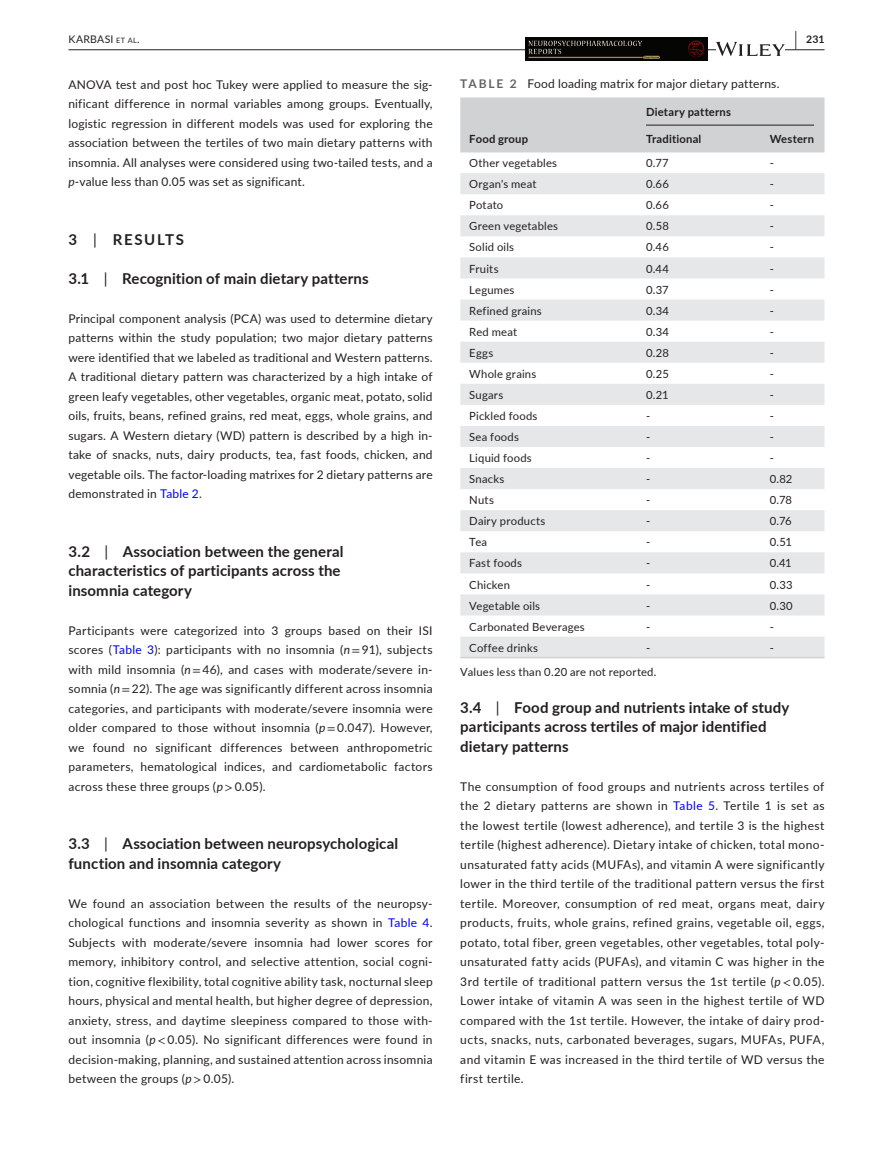
<style>
.page{position:relative;width:893px;height:1174px;background:#fff}
.page>*{position:absolute;margin:0;border:0;box-sizing:border-box;transform-origin:0 0}
.t1{font:700 15px/19.5px "Lato";letter-spacing:.005em;color:#231f20}
.t2{font:700 15px "Lato";letter-spacing:.105em;color:#231f20}
.t3{font:12px/19.5px "Lato";letter-spacing:.02em;color:#231f20;text-align:justify}
.t4{font:11.25px "Lato";letter-spacing:.015em;color:#231f20}
.t5{font:700 11.25px "Lato";letter-spacing:.02em;color:#231f20}
.t6{font:10.5px "Lato";letter-spacing:.025em;color:#231f20}
.t7{font:700 10.5px "Lato";color:#231f20}
.s1{font-size:7.35px}
.s2{font-size:19.5px}
.s3{font-style:italic}
.s4{font-weight:700;color:#636366}
.s5{font-weight:400}
.s6{color:#00f}
.s7{font-family:"STIX"}
</style>
<div class="page">
<hr style="left:68px;top:49px;width:756px;height:1px;background:#231f20">
<img style="left:525px;top:37px;width:183px;height:24px">
<svg style="left:716px;top:42px;width:69px;height:14px"></svg>
<div style="left:460px;top:97px;width:364px;height:55px;background:#d1d2d4"></div>
<svg style="left:460px;top:173px;width:364px;height:484px;fill:#eaebed"></svg>
<hr style="left:460px;top:657px;width:177px;height:1px;background:#d1d2d4">
<hr style="left:637px;top:657px;width:124px;height:1px;background:#d1d2d4">
<hr style="left:761px;top:657px;width:63px;height:1px;background:#d1d2d4">
<hr style="left:646px;top:125px;width:168px;height:1px;background:#231f20">
<p class="t6" style="left:68px;top:31px;width:73px">KARBASI <span class="s1">et al</span>.</p>
<p class="t7" style="left:795px;top:31px;width:31px"><span class="s2">|</span> 231</p>
<p class="t3" style="left:68px;top:74px;width:366px">ANOVA test and post hoc Tukey were applied to measure the sig&shy;nificant difference in normal variables among groups. Eventually, logistic regression in different models was used for exploring the association between the tertiles of two main dietary patterns with insomnia. All analyses were considered using two-tailed tests, and a <span class="s3">p</span>-value less than 0.05 was set as significant.</p>
<p class="t3" style="left:460px;top:73px;width:321px"><span class="s4">TABLE 2</span> Food loading matrix for major dietary patterns.</p>
<p class="t5" style="left:646px;top:103px;width:87px">Dietary patterns</p>
<p class="t5" style="left:469px;top:131px;width:60px">Food group</p>
<p class="t5" style="left:646px;top:131px;width:57px">Traditional</p>
<p class="t5" style="left:770px;top:131px;width:46px">Western</p>
<p class="t4" style="left:469px;top:155px;width:89px">Other vegetables</p>
<p class="t4" style="left:646px;top:155px;width:24px">0.77</p>
<p class="t4" style="left:770px;top:155px;width:6px">-</p>
<p class="t4" style="left:469px;top:176px;width:69px">Organ's meat</p>
<p class="t4" style="left:646px;top:176px;width:24px">0.66</p>
<p class="t4" style="left:770px;top:176px;width:6px">-</p>
<p class="t4" style="left:469px;top:197px;width:35px">Potato</p>
<p class="t4" style="left:646px;top:197px;width:24px">0.66</p>
<p class="t4" style="left:770px;top:197px;width:6px">-</p>
<p class="t4" style="left:469px;top:218px;width:90px">Green vegetables</p>
<p class="t4" style="left:646px;top:218px;width:24px">0.58</p>
<p class="t4" style="left:770px;top:218px;width:6px">-</p>
<p class="t4" style="left:469px;top:239px;width:46px">Solid oils</p>
<p class="t4" style="left:646px;top:239px;width:24px">0.46</p>
<p class="t4" style="left:770px;top:239px;width:6px">-</p>
<p class="t4" style="left:469px;top:260px;width:31px">Fruits</p>
<p class="t4" style="left:646px;top:260px;width:25px">0.44</p>
<p class="t4" style="left:770px;top:260px;width:6px">-</p>
<p class="t4" style="left:469px;top:281px;width:47px">Legumes</p>
<p class="t4" style="left:646px;top:281px;width:24px">0.37</p>
<p class="t4" style="left:770px;top:281px;width:6px">-</p>
<p class="t4" style="left:469px;top:302px;width:74px">Refined grains</p>
<p class="t4" style="left:646px;top:302px;width:25px">0.34</p>
<p class="t4" style="left:770px;top:302px;width:6px">-</p>
<p class="t4" style="left:469px;top:323px;width:49px">Red meat</p>
<p class="t4" style="left:646px;top:323px;width:25px">0.34</p>
<p class="t4" style="left:770px;top:323px;width:6px">-</p>
<p class="t4" style="left:469px;top:345px;width:25px">Eggs</p>
<p class="t4" style="left:646px;top:345px;width:24px">0.28</p>
<p class="t4" style="left:770px;top:345px;width:6px">-</p>
<p class="t4" style="left:469px;top:366px;width:68px">Whole grains</p>
<p class="t4" style="left:646px;top:366px;width:25px">0.25</p>
<p class="t4" style="left:770px;top:366px;width:6px">-</p>
<p class="t4" style="left:469px;top:387px;width:35px">Sugars</p>
<p class="t4" style="left:646px;top:387px;width:24px">0.21</p>
<p class="t4" style="left:770px;top:387px;width:6px">-</p>
<p class="t4" style="left:469px;top:408px;width:70px">Pickled foods</p>
<p class="t4" style="left:646px;top:408px;width:6px">-</p>
<p class="t4" style="left:770px;top:408px;width:6px">-</p>
<p class="t4" style="left:469px;top:429px;width:51px">Sea foods</p>
<p class="t4" style="left:646px;top:429px;width:6px">-</p>
<p class="t4" style="left:770px;top:429px;width:6px">-</p>
<p class="t4" style="left:469px;top:450px;width:64px">Liquid foods</p>
<p class="t4" style="left:646px;top:450px;width:6px">-</p>
<p class="t4" style="left:770px;top:450px;width:6px">-</p>
<p class="t4" style="left:469px;top:471px;width:37px">Snacks</p>
<p class="t4" style="left:646px;top:471px;width:6px">-</p>
<p class="t4" style="left:770px;top:471px;width:24px">0.82</p>
<p class="t4" style="left:469px;top:492px;width:26px">Nuts</p>
<p class="t4" style="left:646px;top:492px;width:6px">-</p>
<p class="t4" style="left:770px;top:492px;width:24px">0.78</p>
<p class="t4" style="left:469px;top:513px;width:78px">Dairy products</p>
<p class="t4" style="left:646px;top:513px;width:6px">-</p>
<p class="t4" style="left:770px;top:513px;width:23px">0.76</p>
<p class="t4" style="left:469px;top:534px;width:19px">Tea</p>
<p class="t4" style="left:646px;top:534px;width:6px">-</p>
<p class="t4" style="left:770px;top:534px;width:24px">0.51</p>
<p class="t4" style="left:469px;top:555px;width:54px">Fast foods</p>
<p class="t4" style="left:646px;top:555px;width:6px">-</p>
<p class="t4" style="left:770px;top:555px;width:24px">0.41</p>
<p class="t4" style="left:469px;top:576px;width:42px">Chicken</p>
<p class="t4" style="left:646px;top:576px;width:6px">-</p>
<p class="t4" style="left:770px;top:576px;width:24px">0.33</p>
<p class="t4" style="left:469px;top:597px;width:72px">Vegetable oils</p>
<p class="t4" style="left:646px;top:597px;width:6px">-</p>
<p class="t4" style="left:770px;top:597px;width:25px">0.30</p>
<p class="t4" style="left:469px;top:618px;width:117px">Carbonated Beverages</p>
<p class="t4" style="left:646px;top:618px;width:6px">-</p>
<p class="t4" style="left:770px;top:618px;width:6px">-</p>
<p class="t4" style="left:469px;top:639px;width:70px">Coffee drinks</p>
<p class="t4" style="left:646px;top:639px;width:6px">-</p>
<p class="t4" style="left:770px;top:639px;width:6px">-</p>
<p class="t4" style="left:460px;top:664px;width:198px">Values less than 0.20 are not reported.</p>
<p class="t2" style="left:68px;top:228px;width:117px">3 <span class="s5">|</span> RESULTS</p>
<p class="t1" style="left:68px;top:268px;width:302px">3.1 <span class="s5">|</span> Recognition of main dietary patterns</p>
<p class="t3" style="left:68px;top:308px;width:366px">Principal component analysis (PCA) was used to determine dietary patterns within the study population; two major dietary patterns were identified that we labeled as traditional and Western patterns.<br>A traditional dietary pattern was characterized by a high intake of green leafy vegetables, other vegetables, organic meat, potato, solid oils, fruits, beans, refined grains, red meat, eggs, whole grains, and sugars. A Western dietary (WD) pattern is described by a high in&shy;take of snacks, nuts, dairy products, tea, fast foods, chicken, and vegetable oils. The factor-loading matrixes for 2 dietary patterns are demonstrated in <span class="s6">Table 2</span>.</p>
<p class="t1" style="left:68px;top:541px;width:277px">3.2 <span class="s5">|</span> Association between the general characteristics of participants across the insomnia category</p>
<p class="t3" style="left:68px;top:620px;width:366px">Participants were categorized into 3 groups based on their ISI scores (<span class="s6">Table 3</span>): participants with no insomnia (<span class="s3">n</span><span class="s7">=</span> 91), subjects with mild insomnia (<span class="s3">n</span><span class="s7">=</span> 46), and cases with moderate/severe in&shy;somnia (<span class="s3">n</span><span class="s7">=</span> 22). The age was significantly different across insomnia categories, and participants with moderate/severe insomnia were older compared to those without insomnia (<span class="s3">p</span><span class="s7">=</span> 0.047). However, we found no significant differences between anthropometric parameters, hematological indices, and cardiometabolic factors across these three groups (<span class="s3">p</span><span class="s7">&gt;</span> 0.05).</p>
<p class="t1" style="left:460px;top:697px;width:331px">3.4 <span class="s5">|</span> Food group and nutrients intake of study participants across tertiles of major identified dietary patterns</p>
<p class="t3" style="left:460px;top:776px;width:366px">The consumption of food groups and nutrients across tertiles of the 2 dietary patterns are shown in <span class="s6">Table 5</span>. Tertile 1 is set as the lowest tertile (lowest adherence), and tertile 3 is the highest tertile (highest adherence). Dietary intake of chicken, total mono&shy;unsaturated fatty acids (MUFAs), and vitamin A were significantly lower in the third tertile of the traditional pattern versus the first tertile. Moreover, consumption of red meat, organs meat, dairy products, fruits, whole grains, refined grains, vegetable oil, eggs, potato, total fiber, green vegetables, other vegetables, total poly&shy;unsaturated fatty acids (PUFAs), and vitamin C was higher in the 3rd tertile of traditional pattern versus the 1st tertile (<span class="s3">p</span><span class="s7">&lt;</span> 0.05).<br>Lower intake of vitamin A was seen in the highest tertile of WD compared with the 1st tertile. However, the intake of dairy prod&shy;ucts, snacks, nuts, carbonated beverages, sugars, MUFAs, PUFA, and vitamin E was increased in the third tertile of WD versus the first tertile.</p>
<p class="t1" style="left:68px;top:833px;width:331px">3.3 <span class="s5">|</span> Association between neuropsychological function and insomnia category</p>
<p class="t3" style="left:68px;top:893px;width:366px">We found an association between the results of the neuropsy&shy;chological functions and insomnia severity as shown in <span class="s6">Table 4</span>.<br>Subjects with moderate/severe insomnia had lower scores for memory, inhibitory control, and selective attention, social cogni&shy;tion, cognitive flexibility, total cognitive ability task, nocturnal sleep hours, physical and mental health, but higher degree of depression, anxiety, stress, and daytime sleepiness compared to those with&shy;out insomnia (<span class="s3">p</span><span class="s7">&lt;</span> 0.05). No significant differences were found in decision-making, planning, and sustained attention across insomnia between the groups (<span class="s3">p</span><span class="s7">&gt;</span> 0.05).</p>
</div>
